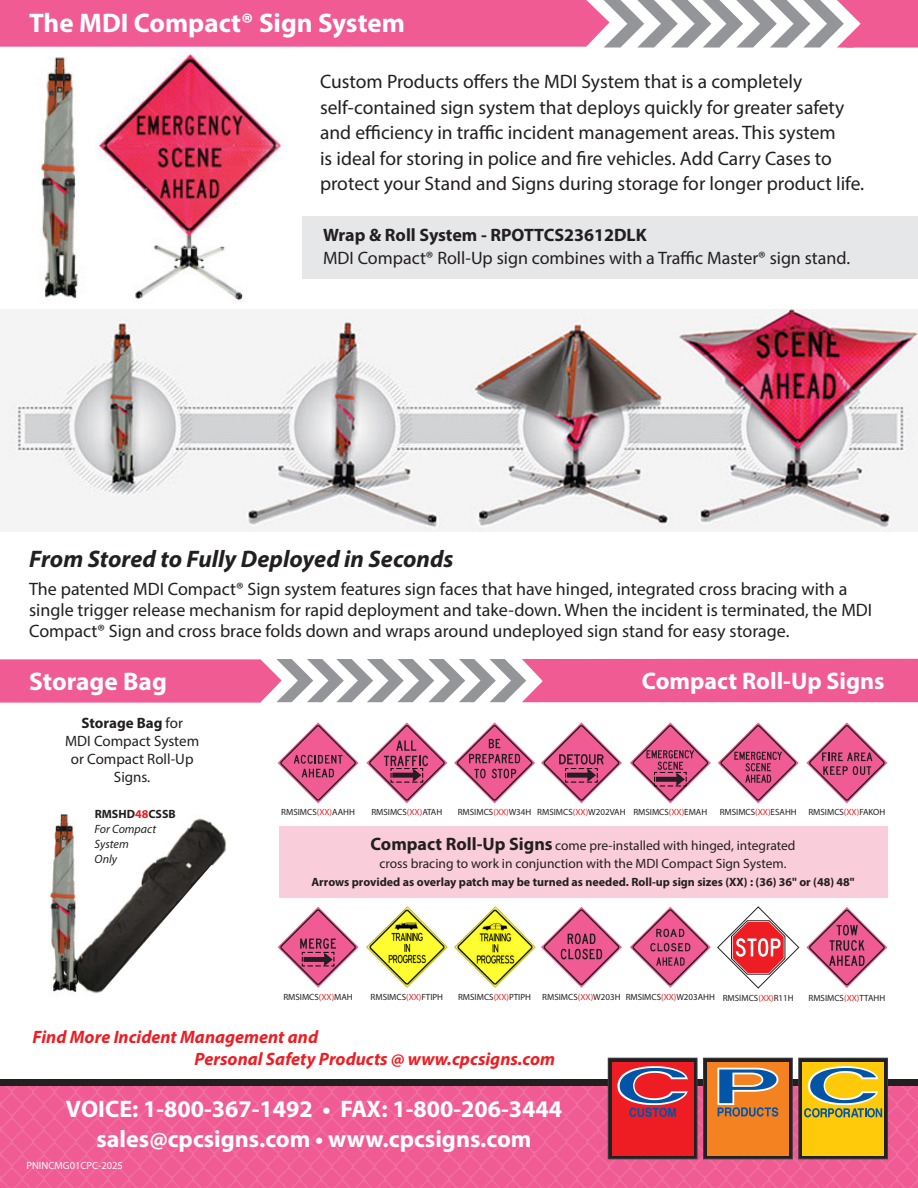
<style>
.page{position:relative;width:918px;height:1188px;background:#fff}
.page>*{position:absolute;margin:0;border:0;box-sizing:border-box;transform-origin:0 0}
.t1{font:700 27px "Myriad Pro";color:#fff}
.t2{font:700 25.5px "Myriad Pro";color:#fff}
.t3{font:700 24px "Myriad Pro";color:#fff}
.t4{font:italic 700 24px "Myriad Pro";color:#231f20}
.t5{font:19.5px/25.5px "Myriad Pro";color:#231f20}
.t6{font:18px/21px "Myriad Pro";color:#231f20}
.t7{font:italic 700 18px/21.6px "Myriad Pro";color:#ee1d23}
.t8{font:700 18px "Myriad Pro";color:#231f20}
.t9{font:15px/18px "Myriad Pro";color:#231f20;text-align:center}
.t10{font:13.5px/18px "Myriad Pro";color:#231f20;text-align:center}
.t11{font:700 12px "Myriad Pro";color:#231f20}
.t12{font:italic 12px/15px "Myriad Pro";color:#231f20}
.t13{font:10.5px "Myriad Pro";color:#fff}
.t14{font:9px "Myriad Pro";color:#231f20}
.s1{font-weight:700}
.s2{color:#ee1d23}
.s3{font-weight:700;font-size:18px}
</style>
<div class="page">
<svg style="left:0;top:1085px;width:918px;height:103px;background:#ef5e95"></svg>
<svg style="left:0;top:0;width:918px;height:48px;background:#e67da6"></svg>
<img style="left:40px;top:49px;width:244px;height:252px">
<div style="left:303px;top:216px;width:615px;height:63px;background:#e6e7e9"></div>
<img style="left:1px;top:309px;width:917px;height:223px">
<div style="left:1px;top:1079px;width:917px;height:7px;background:#231f20"></div>
<svg style="left:0;top:659px;width:918px;height:44px;background:#e67da6"></svg>
<img style="left:48px;top:814px;width:178px;height:180px">
<div style="left:704px;top:1058px;width:88px;height:101px;background:#231f20"></div>
<div style="left:703px;top:1058px;width:90px;height:101px;border:1px solid #3e3e3f"></div>
<div style="left:707px;top:1062px;width:82px;height:93px;background:#f58220"></div>
<div style="left:608px;top:1058px;width:89px;height:101px;background:#231f20"></div>
<div style="left:608px;top:1058px;width:90px;height:101px;border:1px solid #3e3e3f"></div>
<div style="left:612px;top:1062px;width:82px;height:93px;background:#ee1d23"></div>
<div style="left:799px;top:1058px;width:89px;height:101px;background:#231f20"></div>
<div style="left:798px;top:1058px;width:90px;height:101px;border:1px solid #3e3e3f"></div>
<div style="left:802px;top:1062px;width:82px;height:93px;background:#feca0a"></div>
<svg style="left:617px;top:1066px;width:71px;height:51px"></svg>
<svg style="left:717px;top:1068px;width:61px;height:49px"></svg>
<svg style="left:804px;top:1066px;width:78px;height:51px"></svg>
<div style="left:279px;top:826px;width:609px;height:72px;background:#f9cdda"></div>
<svg style="left:278px;top:722px;width:81px;height:81px"></svg>
<svg style="left:454px;top:722px;width:81px;height:81px"></svg>
<svg style="left:718px;top:722px;width:81px;height:81px"></svg>
<svg style="left:806px;top:722px;width:81px;height:81px"></svg>
<svg style="left:806px;top:907px;width:81px;height:81px"></svg>
<svg style="left:541px;top:907px;width:81px;height:81px"></svg>
<svg style="left:630px;top:907px;width:81px;height:81px"></svg>
<img style="left:366px;top:907px;width:81px;height:80px">
<img style="left:454px;top:907px;width:81px;height:81px">
<svg style="left:717px;top:906px;width:82px;height:82px"></svg>
<svg style="left:366px;top:722px;width:81px;height:81px"></svg>
<svg style="left:541px;top:722px;width:81px;height:81px"></svg>
<svg style="left:630px;top:722px;width:81px;height:81px"></svg>
<svg style="left:278px;top:907px;width:81px;height:81px"></svg>
<p class="t1" style="left:29px;top:5px;width:377px">The MDI Compact® Sign System</p>
<p class="t5" style="left:320px;top:69px;width:546px">Custom Products offers the MDI System that is a completely self-contained sign system that deploys quickly for greater safety and efficiency in traffic incident management areas. This system<br>is ideal for storing in police and fire vehicles. Add Carry Cases to protect your Stand and Signs during storage for longer product life.</p>
<p class="t8" style="left:323px;top:224px;width:325px">Wrap &amp; Roll System - RPOTTCS23612DLK</p>
<p class="t6" style="left:323px;top:247px;width:529px">MDI Compact® Roll-Up sign combines with a Traffic Master® sign stand.</p>
<p class="t4" style="left:29px;top:543px;width:426px">From Stored to Fully Deployed in Seconds</p>
<p class="t6" style="left:29px;top:578px;width:845px">The patented MDI Compact® Sign system features sign faces that have hinged, integrated cross bracing with a single trigger release mechanism for rapid deployment and take-down. When the incident is terminated, the MDI<br>Compact® Sign and cross brace folds down and wraps around undeployed sign stand for easy storage.</p>
<p class="t2" style="left:29px;top:664px;width:139px">Storage Bag</p>
<p class="t3" style="left:642px;top:665px;width:244px">Compact Roll-Up Signs</p>
<p class="t9" style="left:65px;top:714px;width:136px"><span class="s1">Storage Bag</span> for<br>MDI Compact System or Compact Roll-Up<br>Signs.</p>
<p class="t11" style="left:95px;top:806px;width:83px">RMSHD<span class="s2">48</span>CSSB</p>
<p class="t12" style="left:95px;top:822px;width:63px">For Compact<br>System</p>
<p class="t12" style="left:95px;top:852px;width:24px">Only</p>
<p class="t14" style="left:281px;top:806px;width:75px">RMSIMCS<span class="s2">(XX)</span>AAHH</p>
<p class="t14" style="left:371px;top:806px;width:72px">RMSIMCS<span class="s2">(XX)</span>ATAH</p>
<p class="t14" style="left:458px;top:806px;width:75px">RMSIMCS<span class="s2">(XX)</span>W34H</p>
<p class="t14" style="left:537px;top:806px;width:90px">RMSIMCS<span class="s2">(XX)</span>W202VAH</p>
<p class="t14" style="left:633px;top:806px;width:75px">RMSIMCS<span class="s2">(XX)</span>EMAH</p>
<p class="t14" style="left:720px;top:806px;width:79px">RMSIMCS<span class="s2">(XX)</span>ESAHH</p>
<p class="t14" style="left:808px;top:806px;width:78px">RMSIMCS<span class="s2">(XX)</span>FAKOH</p>
<p class="t10" style="left:371px;top:836px;width:426px"><span class="s3">Compact Roll-Up Signs</span> come pre-installed with hinged, integrated cross bracing to work in conjunction with the MDI Compact Sign System.</p>
<p class="t11" style="left:312px;top:874px;width:545px">Arrows provided as overlay patch may be turned as needed. Roll-up sign sizes (XX) : (36) 36" or (48) 48"</p>
<p class="t14" style="left:283px;top:992px;width:71px">RMSIMCS<span class="s2">(XX)</span>MAH</p>
<p class="t14" style="left:371px;top:992px;width:74px">RMSIMCS<span class="s2">(XX)</span>FTIPH</p>
<p class="t14" style="left:458px;top:992px;width:74px">RMSIMCS<span class="s2">(XX)</span>PTIPH</p>
<p class="t14" style="left:542px;top:992px;width:80px">RMSIMCS<span class="s2">(XX)</span>W203H</p>
<p class="t14" style="left:626px;top:992px;width:91px">RMSIMCS<span class="s2">(XX)</span>W203AHH</p>
<p class="t14" style="left:723px;top:992px;width:72px">RMSIMCS<span class="s2">(XX)</span>R11H</p>
<p class="t14" style="left:808px;top:992px;width:78px">RMSIMCS<span class="s2">(XX)</span>TTAHH</p>
<p class="t7" style="left:195px;top:1026px;width:362px;text-indent:-162px">Find More Incident Management and<br>Personal Safety Products @ www.cpcsigns.com</p>
<p class="t3" style="left:66px;top:1094px;width:498px">VOICE: 1-800-367-1492 • FAX: 1-800-206-3444</p>
<p class="t3" style="left:97px;top:1124px;width:436px">sales@cpcsigns.com • www.cpcsigns.com</p>
<p class="t13" style="left:26px;top:1159px;width:98px">PNINCMG01CPC-2025</p>
</div>
